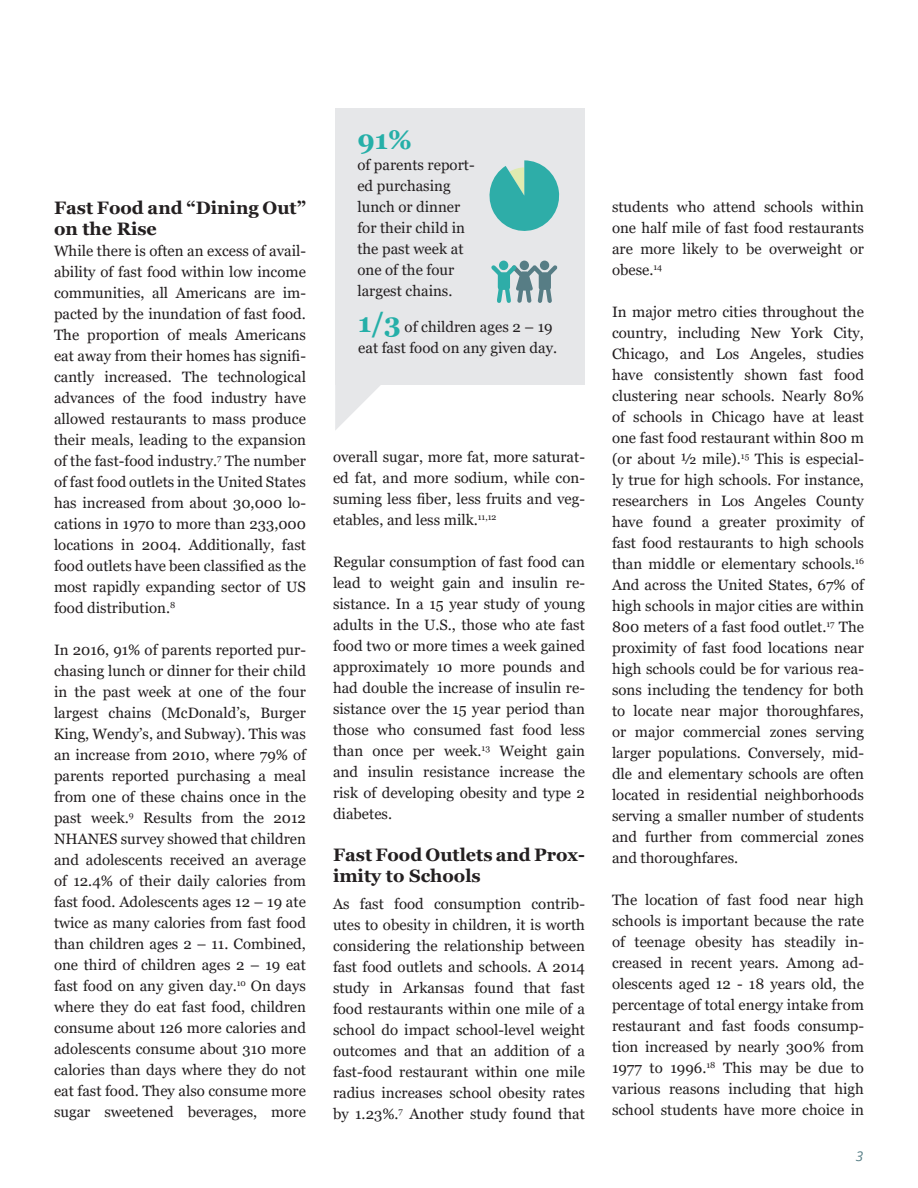
<style>
.page{position:relative;width:918px;height:1188px;background:#fff}
.page>*{position:absolute;margin:0;border:0;box-sizing:border-box;transform-origin:0 0}
.t1{font:700 27px "Georgia";color:#25afa8}
.t2{font:700 18px/21px "Georgia";color:#231f20}
.t3{font:15px/21px "Georgia";color:#231f20;text-align:justify}
.t4{font:italic 13.5px "Open Sans";color:#557d85}
.s1{font-weight:700;font-size:27px;color:#25afa8}
</style>
<div class="page">
<div style="left:336px;top:108px;width:249px;height:276px;background:#e6e7e9"></div>
<svg style="left:335px;top:384px;width:46px;height:46px"></svg>
<svg style="left:489px;top:160px;width:71px;height:71px"></svg>
<div style="left:520px;top:261px;width:9px;height:9px;background:#577d85;border-radius:50%"></div>
<div style="left:540px;top:261px;width:9px;height:9px;background:#577d85;border-radius:50%"></div>
<div style="left:499px;top:261px;width:9px;height:9px;background:#2eada8;border-radius:50%"></div>
<svg style="left:491px;top:265px;width:66px;height:38px"></svg>
<p class="t2" style="left:54px;top:198px;width:254px">Fast Food and “Dining Out” on the Rise</p>
<p class="t3" style="left:54px;top:241px;width:254px">While there is often an excess of avail&shy;ability of fast food within low income communities, all Americans are im&shy;pacted by the inundation of fast food.<br>The proportion of meals Americans eat away from their homes has signifi&shy;cantly increased. The technological advances of the food industry have allowed restaurants to mass produce their meals, leading to the expansion of the fast-food industry.<sup>7</sup> The number of fast food outlets in the United States has increased from about 30,000 lo&shy;cations in 1970 to more than 233,000 locations in 2004. Additionally, fast food outlets have been classified as the most rapidly expanding sector of US food distribution.<sup>8</sup></p>
<p class="t3" style="left:54px;top:640px;width:254px">In 2016, 91% of parents reported pur&shy;chasing lunch or dinner for their child in the past week at one of the four largest chains (McDonald’s, Burger King, Wendy’s, and Subway). This was an increase from 2010, where 79% of parents reported purchasing a meal from one of these chains once in the past week.<sup>9</sup> Results from the 2012<br>NHANES survey showed that children and adolescents received an average of 12.4% of their daily calories from fast food. Adolescents ages 12 – 19 ate twice as many calories from fast food than children ages 2 – 11. Combined, one third of children ages 2 – 19 eat fast food on any given day.<sup>10</sup> On days where they do eat fast food, children consume about 126 more calories and adolescents consume about 310 more calories than days where they do not eat fast food. They also consume more sugar sweetened beverages, more</p>
<p class="t1" style="left:357px;top:122px;width:56px">91%</p>
<p class="t3" style="left:357px;top:155px;width:119px;text-align:left">of parents report&shy;ed purchasing lunch or dinner for their child in the past week at one of the four largest chains.</p>
<p class="t3" style="left:358px;top:317px;width:196px"><span class="s1">1/3</span> of children ages 2 – 19</p>
<p class="t3" style="left:358px;top:338px;width:201px">eat fast food on any given day.</p>
<p class="t3" style="left:333px;top:446px;width:253px">overall sugar, more fat, more saturat&shy;ed fat, and more sodium, while con&shy;suming less fiber, less fruits and veg&shy;etables, and less milk.<sup>11,12</sup></p>
<p class="t3" style="left:333px;top:551px;width:254px">Regular consumption of fast food can lead to weight gain and insulin re&shy;sistance. In a 15 year study of young adults in the U.S., those who ate fast food two or more times a week gained approximately 10 more pounds and had double the increase of insulin re&shy;sistance over the 15 year period than those who consumed fast food less than once per week.<sup>13</sup> Weight gain and insulin resistance increase the risk of developing obesity and type 2 diabetes.</p>
<p class="t2" style="left:333px;top:844px;width:254px">Fast Food Outlets and Prox&shy;imity to Schools</p>
<p class="t3" style="left:333px;top:893px;width:254px">As fast food consumption contrib&shy;utes to obesity in children, it is worth considering the relationship between fast food outlets and schools. A 2014 study in Arkansas found that fast food restaurants within one mile of a school do impact school-level weight outcomes and that an addition of a fast-food restaurant within one mile radius increases school obesity rates by 1.23%.<sup>7</sup> Another study found that</p>
<p class="t3" style="left:612px;top:197px;width:253px">students who attend schools within one half mile of fast food restaurants are more likely to be overweight or obese.<sup>14</sup></p>
<p class="t3" style="left:612px;top:302px;width:254px">In major metro cities throughout the country, including New York City, Chicago, and Los Angeles, studies have consistently shown fast food clustering near schools. Nearly 80% of schools in Chicago have at least one fast food restaurant within 800 m (or about ½ mile).<sup>15</sup> This is especial&shy;ly true for high schools. For instance, researchers in Los Angeles County have found a greater proximity of fast food restaurants to high schools than middle or elementary schools.<sup>16<br></sup>And across the United States, 67% of high schools in major cities are within 800 meters of a fast food outlet.<sup>17</sup> The proximity of fast food locations near high schools could be for various rea&shy;sons including the tendency for both to locate near major thoroughfares, or major commercial zones serving larger populations. Conversely, mid&shy;dle and elementary schools are often located in residential neighborhoods serving a smaller number of students and further from commercial zones and thoroughfares.</p>
<p class="t3" style="left:612px;top:890px;width:254px">The location of fast food near high schools is important because the rate of teenage obesity has steadily in&shy;creased in recent years. Among ad&shy;olescents aged 12 - 18 years old, the percentage of total energy intake from restaurant and fast foods consump&shy;tion increased by nearly 300% from 1977 to 1996.<sup>18</sup> This may be due to various reasons including that high school students have more choice in</p>
<p class="t4" style="left:856px;top:1146px;width:9px">3</p>
</div>
